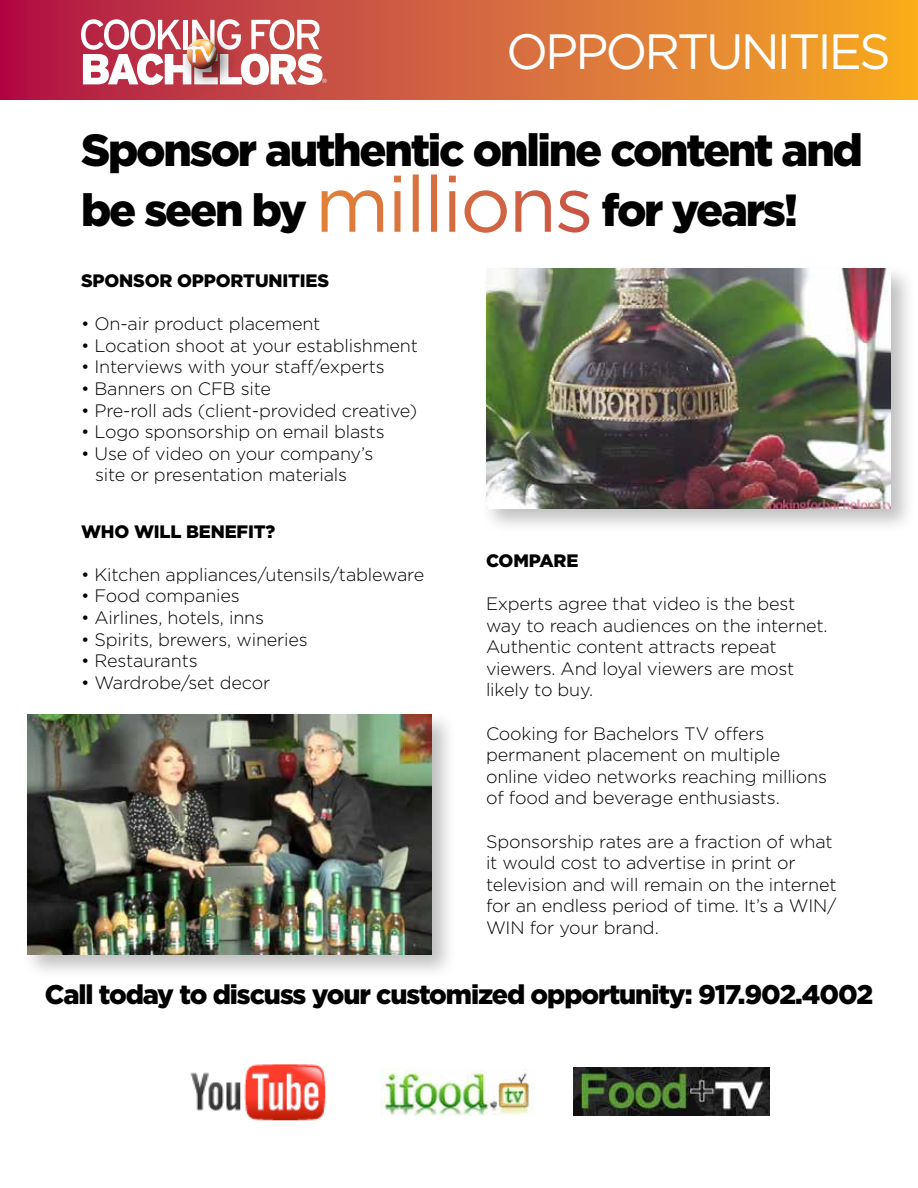
<style>
.page{position:relative;width:918px;height:1188px;background:#fff}
.page>*{position:absolute;margin:0;border:0;box-sizing:border-box;transform-origin:0 0}
.t1{font:49.5px "Gotham";letter-spacing:-.06em;color:#fff}
.t2{font:900 45px/60px "Gotham";letter-spacing:-.05em;color:#000}
.t3{font:900 27px "Gotham";letter-spacing:-.04em;color:#000}
.t4{font:300 18px/21.6px "Gotham";letter-spacing:-.01em;color:#000}
.t5{font:900 18px "Gotham";letter-spacing:-.01em;color:#000}
.t6{font:6px "Helvetica";color:#fff}
.s1{font-weight:400;font-size:78.45px;color:#fff}
</style>
<div class="page">
<svg style="left:0;top:0;width:918px;height:99px;background:#d76a38"></svg>
<div style="left:179px;top:31px;width:60px;height:60px;background:#be3b44"></div>
<svg style="left:81px;top:19px;width:242px;height:66px"></svg>
<div style="left:185px;top:39px;width:32px;height:30px;background:#fff;opacity:.75"></div>
<div style="left:186px;top:39px;width:32px;height:33px;background:#000;opacity:.65"></div>
<div style="left:22px;top:710px;width:435px;height:270px;background:#000;opacity:.25"></div>
<img style="left:27px;top:714px;width:405px;height:240px">
<div style="left:481px;top:264px;width:435px;height:271px;background:#000;opacity:.25"></div>
<img style="left:486px;top:269px;width:405px;height:240px">
<img style="left:381px;top:1068px;width:153px;height:47px">
<img style="left:574px;top:1068px;width:196px;height:48px">
<img style="left:190px;top:1064px;width:136px;height:57px">
<p class="t6" style="left:323px;top:76px;width:6px">®</p>
<h1 class="t1" style="left:506px;top:20px;width:386px">OPPORTUNITIES</h1>
<h2 class="t2" style="left:81px;top:119px;width:784px">Sponsor authentic online content and be seen by <span class="s1">millions</span> for years!</h2>
<p class="t5" style="left:81px;top:268px;width:250px">SPONSOR OPPORTUNITIES</p>
<p class="t4" style="left:81px;top:313px;width:241px">• On-air product placement</p>
<p class="t4" style="left:81px;top:334px;width:338px">• Location shoot at your establishment</p>
<p class="t4" style="left:81px;top:356px;width:305px">• Interviews with your staff/experts</p>
<p class="t4" style="left:81px;top:377px;width:192px">• Banners on CFB site</p>
<p class="t4" style="left:81px;top:399px;width:338px">• Pre-roll ads (client-provided creative)</p>
<p class="t4" style="left:81px;top:421px;width:305px">• Logo sponsorship on email blasts</p>
<p class="t4" style="left:95px;top:442px;width:280px;text-indent:-14px">• Use of video on your company’s site or presentation materials</p>
<p class="t5" style="left:81px;top:519px;width:196px">WHO WILL BENEFIT?</p>
<p class="t4" style="left:81px;top:563px;width:345px">• Kitchen appliances/utensils/tableware</p>
<p class="t4" style="left:81px;top:585px;width:160px">• Food companies</p>
<p class="t4" style="left:81px;top:606px;width:185px">• Airlines, hotels, inns</p>
<p class="t4" style="left:81px;top:628px;width:228px">• Spirits, brewers, wineries</p>
<p class="t4" style="left:81px;top:650px;width:118px">• Restaurants</p>
<p class="t4" style="left:81px;top:671px;width:191px">• Wardrobe/set decor</p>
<p class="t5" style="left:486px;top:548px;width:94px">COMPARE</p>
<p class="t4" style="left:486px;top:592px;width:343px">Experts agree that video is the best way to reach audiences on the internet.<br>Authentic content attracts repeat viewers. And loyal viewers are most likely to buy.</p>
<p class="t4" style="left:486px;top:722px;width:343px">Cooking for Bachelors TV offers permanent placement on multiple online video networks reaching millions of food and beverage enthusiasts.</p>
<p class="t4" style="left:486px;top:830px;width:352px">Sponsorship rates are a fraction of what it would cost to advertise in print or television and will remain on the internet for an endless period of time. It’s a WIN/ WIN for your brand.</p>
<h3 class="t3" style="left:45px;top:976px;width:830px">Call today to discuss your customized opportunity: 917.902.4002</h3>
</div>
